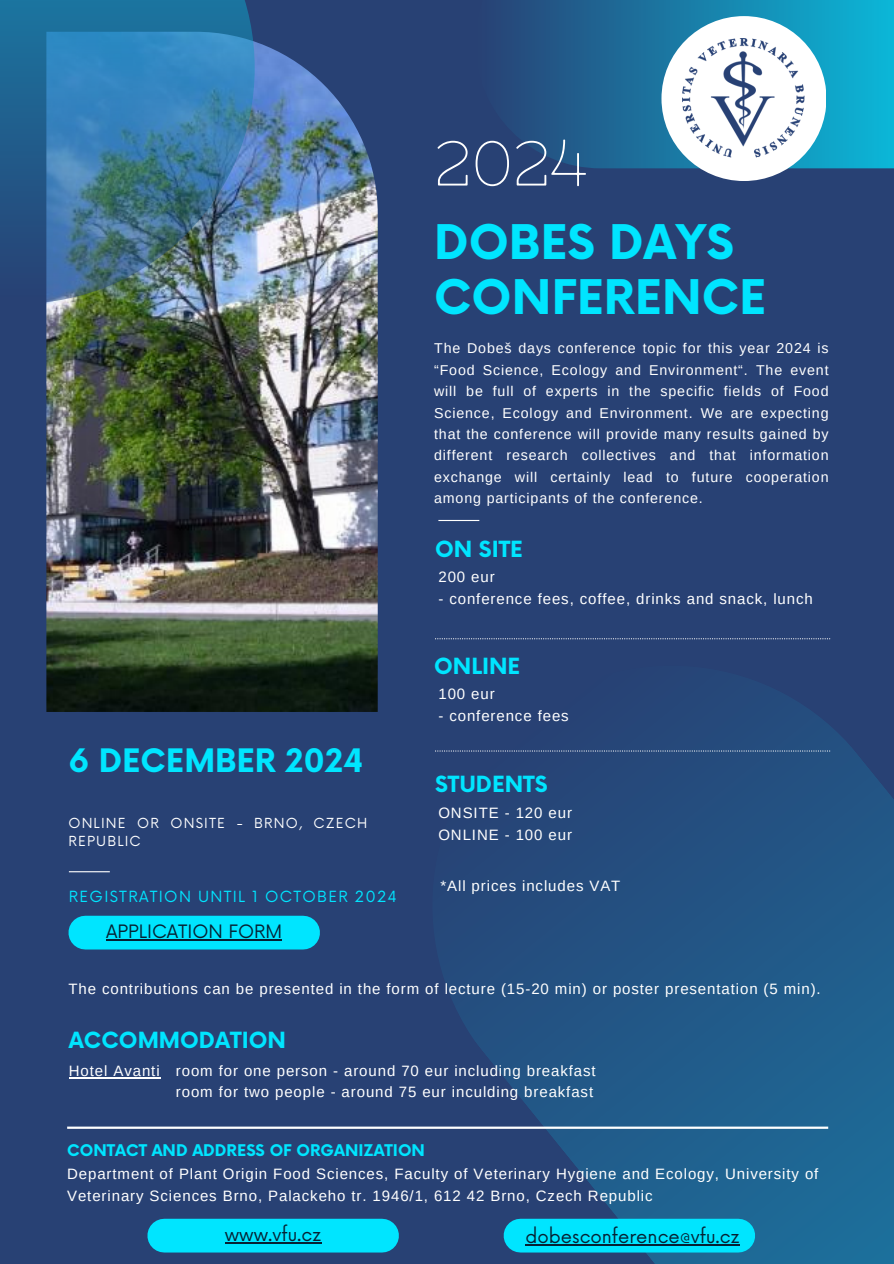
<style>
.page{position:relative;width:894px;height:1264px;background:#fff}
.page>*{position:absolute;margin:0;border:0;box-sizing:border-box;transform-origin:0 0}
.t1{font:63px "Nixie One";color:#fff}
.t2{font:700 46.5px/55.2px "Now";color:#00e5ff}
.t3{font:700 31.5px "Now";color:#00e5ff}
.t4{font:700 21.75px "Now";color:#00e5ff}
.t5{font:18px "Now";color:#062133}
.t6{font:700 15.75px "Now";color:#00e5ff}
.t7{font:15px/22.5px "Arimo";letter-spacing:.06em;color:#fff}
.t8{font:15px "Now";letter-spacing:.085em;color:#00e5ff}
.t9{font:14.25px/21.3px "Arimo";letter-spacing:.06em;color:#fff;text-align:justify}
.t10{font:13.5px/18px "Now";letter-spacing:.085em;color:#fff}
</style>
<div class="page">
<div style="left:0;top:0;width:893px;height:1263px;background:#284174"></div>
<img style="left:46px;top:42px;width:331px;height:669px">
<img style="left:0;top:0;width:255px;height:304px">
<svg style="left:335px;top:568px;width:558px;height:695px"></svg>
<svg style="left:514px;top:0;width:379px;height:168px;background:#197ba5"></svg>
<div style="left:85px;top:915px;width:218px;height:34px;background:#00e5ff"></div>
<svg style="left:435px;top:638px;width:395px;height:1px"></svg>
<svg style="left:435px;top:750px;width:395px;height:1px"></svg>
<hr style="left:438px;top:520px;width:41px;height:1px;background:#fff">
<hr style="left:69px;top:871px;width:41px;height:1px;background:#fff">
<hr style="left:67px;top:1126px;width:761px;height:2px;background:#fff">
<div style="left:661px;top:16px;width:165px;height:165px;background:#fff;border-radius:50%"></div>
<img style="left:682px;top:39px;width:122px;height:119px">
<hr style="left:106px;top:939px;width:176px;height:1px;background:#062133">
<hr style="left:69px;top:1077px;width:91px;height:1px;background:#fff">
<div style="left:164px;top:1218px;width:218px;height:34px;background:#00e5ff"></div>
<div style="left:520px;top:1218px;width:218px;height:34px;background:#00e5ff"></div>
<hr style="left:225px;top:1242px;width:96px;height:1px;background:#062133">
<hr style="left:525px;top:1243px;width:214px;height:1px;background:#062133">
<h4 class="t1" style="left:434px;top:127px;width:154px">2024</h4>
<p class="t2" style="left:434px;top:217px;width:333px">DOBES DAYS<br>CONFERENCE</p>
<p class="t9" style="left:434px;top:338px;width:396px">The Dobeš days conference topic for this year 2024 is “Food Science, Ecology and Environment“. The event will be full of experts in the specific fields of Food Science, Ecology and Environment. We are expecting that the conference will provide many results gained by different research collectives and that information exchange will certainly lead to future cooperation among participants of the conference.</p>
<p class="t4" style="left:435px;top:537px;width:89px">ON SITE</p>
<p class="t7" style="left:438px;top:565px;width:58px">200 eur</p>
<p class="t7" style="left:438px;top:587px;width:376px">- conference fees, coffee, drinks and snack, lunch</p>
<p class="t3" style="left:68px;top:743px;width:296px">6 DECEMBER 2024</p>
<p class="t10" style="left:68px;top:815px;width:300px">ONLINE OR ONSITE - BRNO, CZECH<br>REPUBLIC</p>
<h4 class="t8" style="left:69px;top:888px;width:329px">REGISTRATION UNTIL 1 OCTOBER 2024</h4>
<p class="t5" style="left:106px;top:921px;width:177px">APPLICATION FORM</p>
<p class="t4" style="left:434px;top:654px;width:88px">ONLINE</p>
<p class="t7" style="left:438px;top:682px;width:58px">100 eur</p>
<h1 class="t7" style="left:438px;top:704px;width:132px">- conference fees</h1>
<h2 class="t4" style="left:435px;top:772px;width:114px">STUDENTS</h2>
<p class="t7" style="left:438px;top:801px;width:135px">ONSITE - 120 eur</p>
<h4 class="t7" style="left:438px;top:823px;width:135px">ONLINE - 100 eur</h4>
<p class="t7" style="left:440px;top:874px;width:181px">*All prices includes VAT</p>
<p class="t7" style="left:68px;top:977px;width:753px">The contributions can be presented in the form of lecture (15-20 min) or poster presentation (5 min).</p>
<h6 class="t4" style="left:69px;top:1028px;width:218px">ACCOMMODATION</h6>
<h3 class="t7" style="left:69px;top:1059px;width:92px">Hotel Avanti</h3>
<p class="t7" style="left:176px;top:1059px;width:421px">room for one person - around 70 eur including breakfast</p>
<p class="t7" style="left:176px;top:1080px;width:418px">room for two people - around 75 eur inculding breakfast</p>
<h5 class="t6" style="left:67px;top:1141px;width:359px">CONTACT AND ADDRESS OF ORGANIZATION</h5>
<p class="t7" style="left:67px;top:1162px;width:752px">Department of Plant Origin Food Sciences, Faculty of Veterinary Hygiene and Ecology, University of<br>Veterinary Sciences Brno, Palackeho tr. 1946/1, 612 42 Brno, Czech Republic</p>
<h4 class="t5" style="left:225px;top:1224px;width:98px">www.vfu.cz</h4>
<p class="t5" style="left:525px;top:1226px;width:216px">dobesconference@vfu.cz</p>
</div>
